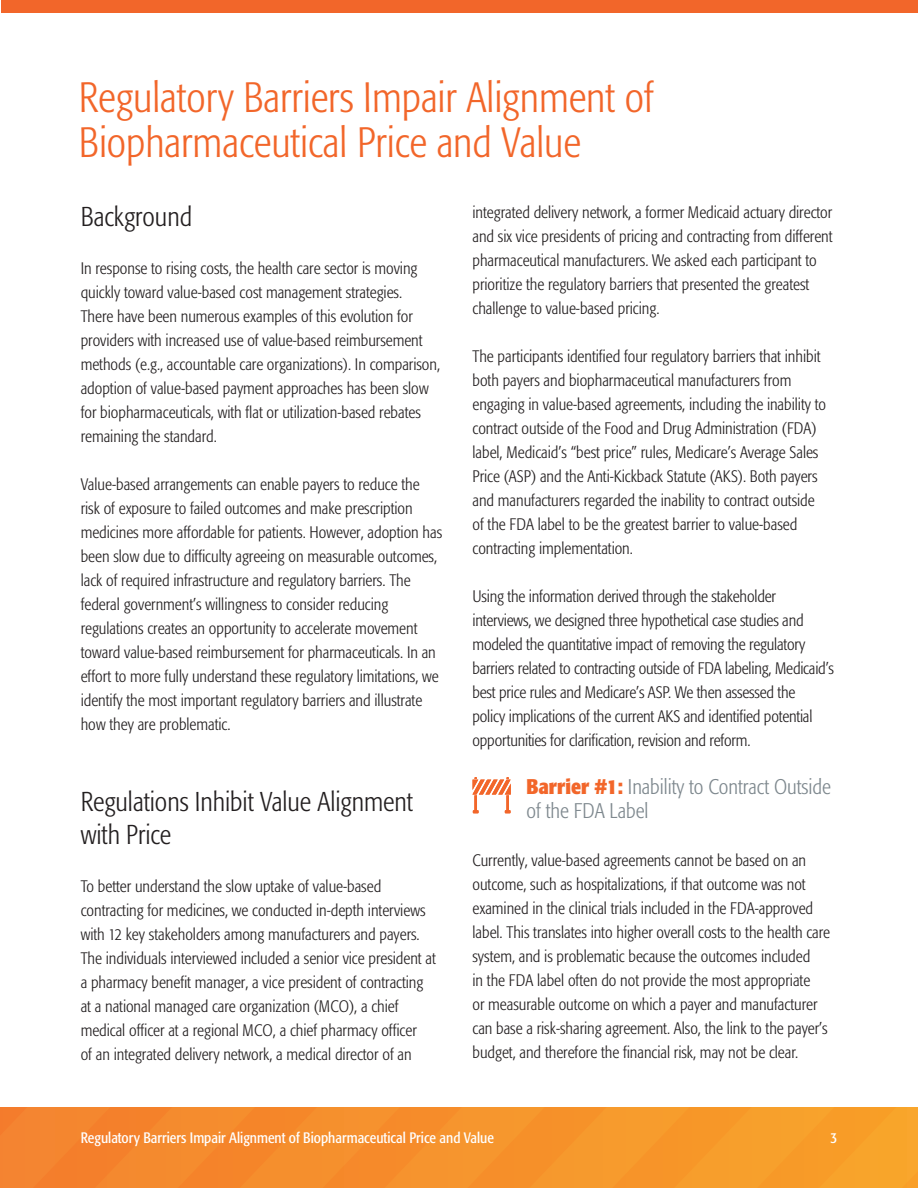
<style>
.page{position:relative;width:918px;height:1188px;background:#fff}
.page>*{position:absolute;margin:0;border:0;box-sizing:border-box;transform-origin:0 0}
.t1{font:300 condensed 42px/45px "Formata";color:#f2662a}
.t2{font:300 condensed 27px/33px "Formata";color:#231f20}
.t3{font:300 condensed 21px/24px "Formata";color:#7e888e}
.t4{font:300 condensed 16.5px/24px "Formata";color:#231f20}
.t5{font:condensed 15px "Formata";color:#fff}
.s1{font-weight:700;color:#f2662a}
</style>
<div class="page">
<svg style="left:0;top:1107px;width:918px;height:81px;background:#f5912b"></svg>
<div style="left:1px;top:0;width:917px;height:14px;background:#f2662a"></div>
<svg style="left:473px;top:777px;width:38px;height:36px"></svg>
<h2 class="t1" style="left:79px;top:75px;width:576px">Regulatory Barriers Impair Alignment of<br>Biopharmaceutical Price and Value</h2>
<h3 class="t2" style="left:81px;top:201px;width:113px">Background</h3>
<p class="t4" style="left:81px;top:257px;width:361px">In response to rising costs, the health care sector is moving quickly toward value-based cost management strategies.<br>There have been numerous examples of this evolution for providers with increased use of value-based reimbursement methods (e.g., accountable care organizations). In comparison, adoption of value-based payment approaches has been slow for biopharmaceuticals, with flat or utilization-based rebates remaining the standard.</p>
<p class="t4" style="left:81px;top:473px;width:363px">Value-based arrangements can enable payers to reduce the risk of exposure to failed outcomes and make prescription medicines more affordable for patients. However, adoption has been slow due to difficulty agreeing on measurable outcomes, lack of required infrastructure and regulatory barriers. The federal government’s willingness to consider reducing regulations creates an opportunity to accelerate movement toward value-based reimbursement for pharmaceuticals. In an effort to more fully understand these regulatory limitations, we identify the most important regulatory barriers and illustrate how they are problematic.</p>
<h3 class="t2" style="left:81px;top:786px;width:334px">Regulations Inhibit Value Alignment with Price</h3>
<p class="t4" style="left:81px;top:875px;width:357px">To better understand the slow uptake of value-based contracting for medicines, we conducted in-depth interviews with 12 key stakeholders among manufacturers and payers.<br>The individuals interviewed included a senior vice president at a pharmacy benefit manager, a vice president of contracting at a national managed care organization (MCO), a chief medical officer at a regional MCO, a chief pharmacy officer<br>of an integrated delivery network, a medical director of an</p>
<p class="t4" style="left:473px;top:201px;width:362px">integrated delivery network, a former Medicaid actuary director and six vice presidents of pricing and contracting from different pharmaceutical manufacturers. We asked each participant to prioritize the regulatory barriers that presented the greatest challenge to value-based pricing.</p>
<p class="t4" style="left:473px;top:345px;width:355px">The participants identified four regulatory barriers that inhibit both payers and biopharmaceutical manufacturers from engaging in value-based agreements, including the inability to contract outside of the Food and Drug Administration (FDA) label, Medicaid’s “best price” rules, Medicare’s Average Sales Price (ASP) and the Anti-Kickback Statute (AKS). Both payers and manufacturers regarded the inability to contract outside of the FDA label to be the greatest barrier to value-based contracting implementation.</p>
<p class="t4" style="left:473px;top:585px;width:363px">Using the information derived through the stakeholder interviews, we designed three hypothetical case studies and modeled the quantitative impact of removing the regulatory barriers related to contracting outside of FDA labeling, Medicaid’s best price rules and Medicare’s ASP. We then assessed the<br>policy implications of the current AKS and identified potential opportunities for clarification, revision and reform.</p>
<h3 class="t3" style="left:526px;top:775px;width:306px"><span class="s1">Barrier #1:</span> Inability to Contract Outside of the FDA Label</h3>
<p class="t4" style="left:472px;top:849px;width:359px">Currently, value-based agreements cannot be based on an outcome, such as hospitalizations, if that outcome was not examined in the clinical trials included in the FDA-approved label. This translates into higher overall costs to the health care system, and is problematic because the outcomes included<br>in the FDA label often do not provide the most appropriate<br>or measurable outcome on which a payer and manufacturer can base a risk-sharing agreement. Also, the link to the payer’s budget, and therefore the financial risk, may not be clear.</p>
<p class="t5" style="left:81px;top:1129px;width:415px">Regulatory Barriers Impair Alignment of Biopharmaceutical Price and Value</p>
<p class="t5" style="left:830px;top:1129px;width:8px">3</p>
</div>
